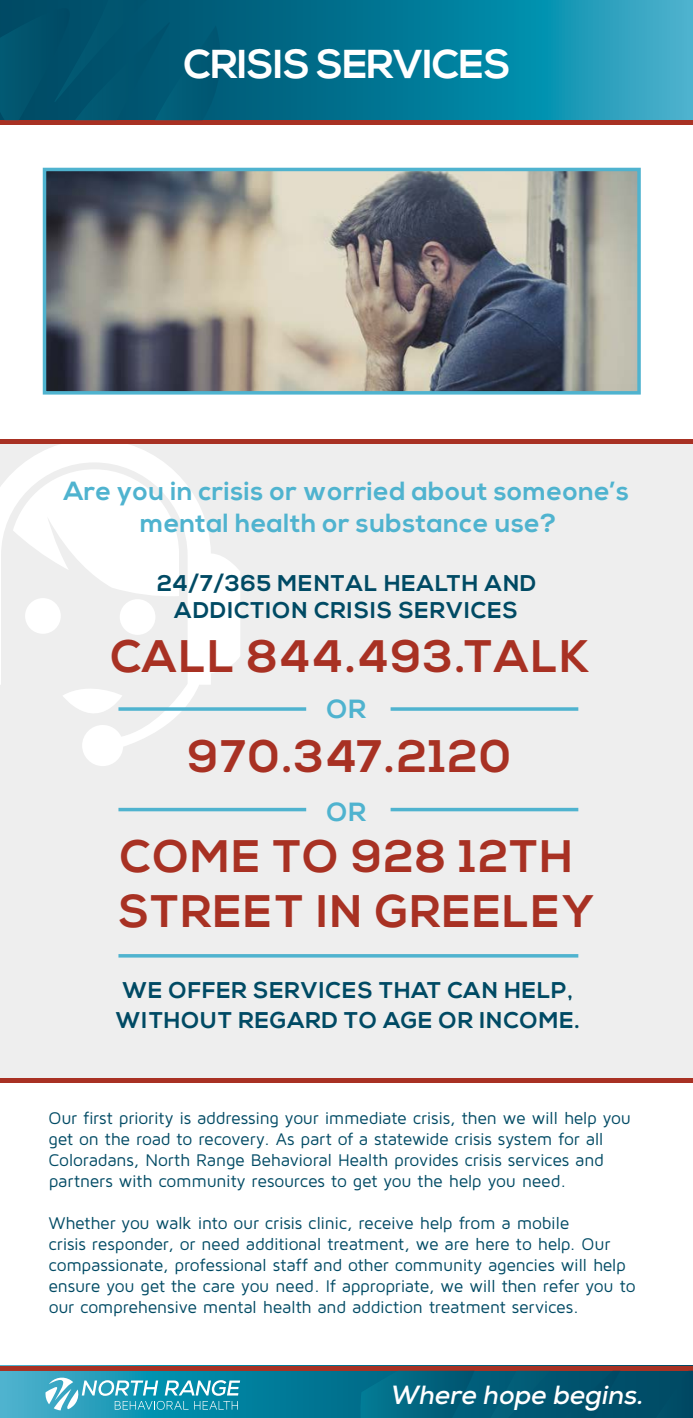
<style>
.page{position:relative;width:693px;height:1418px;background:#fff}
.page>*{position:absolute;margin:0;border:0;box-sizing:border-box;transform-origin:0 0}
.t1{font:700 45.5px/54.6px "Nexa";letter-spacing:.04em;color:#a83123}
.t2{font:700 40.25px "Nexa";letter-spacing:-.02em;color:#fff}
.t3{font:700 26.25px/31.5px "Nexa";letter-spacing:.02em;color:#4fb3cf;text-align:center}
.t4{font:italic 700 26.25px "Nexa";color:#fff}
.t5{font:700 22.75px/27.3px "Nexa";letter-spacing:.04em;color:#004a64;text-align:center}
.t6{font:17.5px/21px "Maven Pro";letter-spacing:-.015em;color:#004a64}
</style>
<div class="page">
<div style="left:0;top:441px;width:693px;height:637px;background:#eee"></div>
<svg style="left:0;top:443px;width:240px;height:323px"></svg>
<svg style="left:225px;top:0;width:468px;height:121px;background:#0f84a0"></svg>
<hr style="left:0;top:121px;width:693px;height:4px;background:#a83123">
<hr style="left:0;top:439px;width:693px;height:4px;background:#a83123">
<svg style="left:0;top:0;width:225px;height:121px;background:#01546e"></svg>
<hr style="left:0;top:1078px;width:693px;height:4px;background:#a83123">
<svg style="left:391px;top:707px;width:187px;height:4px"></svg>
<hr style="left:391px;top:808px;width:187px;height:3px;background:#4fb3cf">
<hr style="left:118px;top:954px;width:460px;height:3px;background:#4fb3cf">
<svg style="left:118px;top:707px;width:188px;height:4px"></svg>
<hr style="left:118px;top:808px;width:188px;height:3px;background:#4fb3cf">
<img style="left:47px;top:172px;width:590px;height:218px">
<div style="left:43px;top:168px;width:598px;height:226px;border:3px solid #4fb3cf"></div>
<svg style="left:0;top:1370px;width:359px;height:48px;background:#1887a3"></svg>
<div style="left:0;top:1365px;width:693px;height:5px;background:#a83123"></div>
<svg style="left:359px;top:1370px;width:334px;height:48px;background:#035973"></svg>
<svg style="left:46px;top:1377px;width:194px;height:33px;background:#4aadc4"></svg>
<h2 class="t2" style="left:184px;top:41px;width:329px">CRISIS SERVICES</h2>
<h3 class="t3" style="left:64px;top:477px;width:567px">Are you in crisis or worried about someone’s mental health or substance use?</h3>
<h3 class="t5" style="left:157px;top:570px;width:380px">24/7/365 MENTAL HEALTH AND<br>ADDICTION CRISIS SERVICES</h3>
<h1 class="t1" style="left:111px;top:631px;width:480px">CALL 844.493.TALK</h1>
<h3 class="t3" style="left:327px;top:694px;width:41px">OR</h3>
<h1 class="t1" style="left:188px;top:731px;width:325px">970.347.2120</h1>
<h3 class="t3" style="left:327px;top:797px;width:41px">OR</h3>
<h1 class="t1" style="left:119px;top:830px;width:476px">COME TO 928 12TH<br>STREET IN GREELEY</h1>
<h3 class="t5" style="left:116px;top:976px;width:466px;line-height:29.8px;text-align:left">WE OFFER SERVICES THAT CAN HELP,<br>WITHOUT REGARD TO AGE OR INCOME.</h3>
<p class="t6" style="left:48px;top:1106px;width:584px">Our first priority is addressing your immediate crisis, then we will help you get on the road to recovery. As part of a statewide crisis system for all Coloradans, North Range Behavioral Health provides crisis services and partners with community resources to get you the help you need.</p>
<p class="t6" style="left:48px;top:1211px;width:589px">Whether you walk into our crisis clinic, receive help from a mobile<br>crisis responder, or need additional treatment, we are here to help. Our compassionate, professional staff and other community agencies will help ensure you get the care you need. If appropriate, we will then refer you to our comprehensive mental health and addiction treatment services.</p>
<h3 class="t4" style="left:391px;top:1377px;width:254px">Where hope begins.</h3>
</div>
